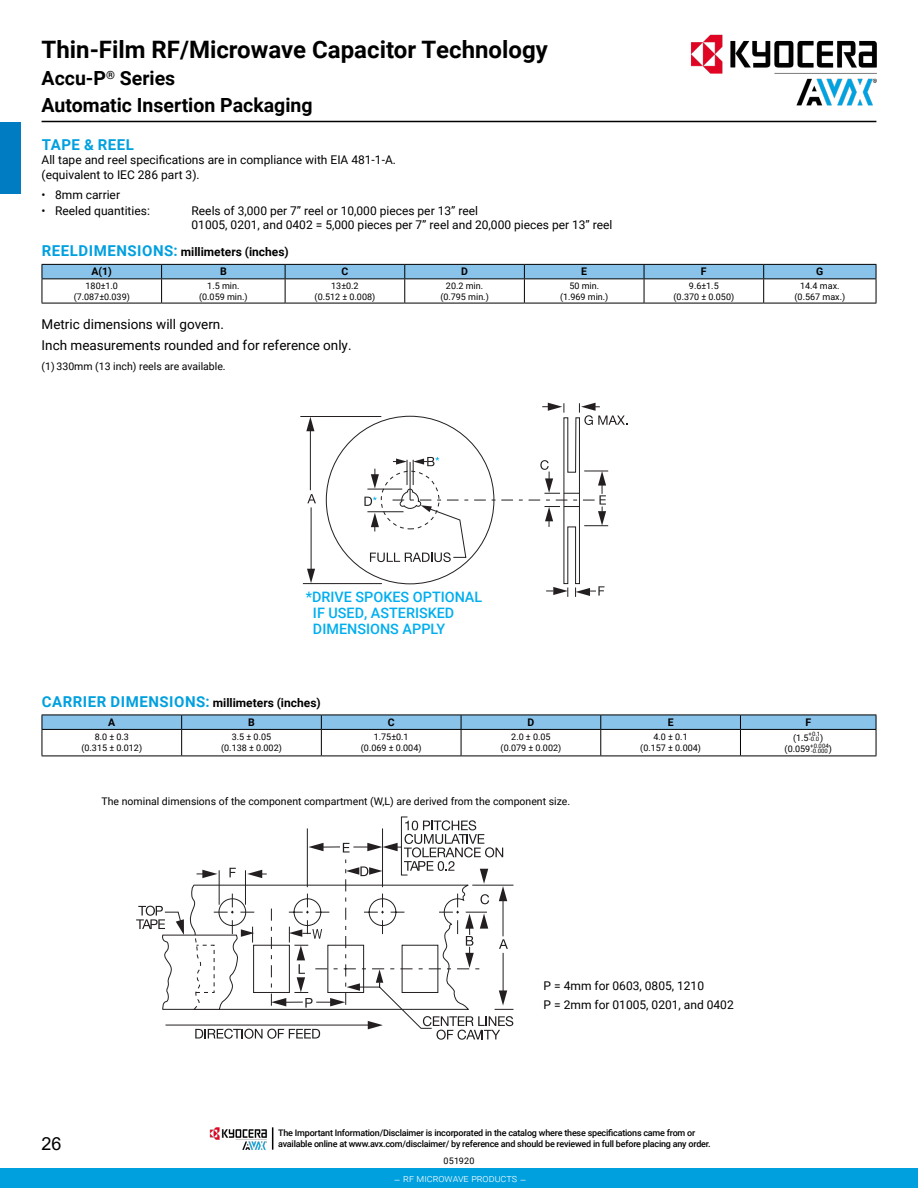
<style>
.page{position:relative;width:918px;height:1188px;background:#fff}
.page>*{position:absolute;margin:0;border:0;box-sizing:border-box;transform-origin:0 0}
.t1{font:700 24px "Roboto";color:#000}
.t2{font:700 19.5px "Roboto";color:#000}
.t3{font:18px "Arial";color:#000}
.t4{font:700 15px "Roboto";letter-spacing:.035em;color:#00a0df}
.t5{font:500 14.4px/15.9px "Roboto";color:#00aeef}
.t6{font:13.5px/20.9px "Roboto";color:#000}
.t7{font:12px/14.4px "Roboto";color:#000}
.t8{font:700 12px "Roboto";color:#000}
.t9{font:10.5px "Roboto";color:#000}
.t10{font:300 10.5px "Roboto";color:#fff}
.t11{font:700 10.5px "Roboto";color:#000}
.t12{font:9px/10.8px "Roboto";color:#000;text-align:center}
.t13{font:500 9px/10.8px "Roboto";letter-spacing:-.025em;color:#000}
.t14{font:6px/4.9px "Roboto";color:#000}
.s1{font-size:15px;color:#00a0df}
.s2{font-size:9px}
</style>
<div class="page">
<hr style="left:42px;top:121px;width:834px;height:1px;background:#000">
<div style="left:0;top:122px;width:21px;height:72px;background:#007cc2"></div>
<svg style="left:364px;top:403px;width:263px;height:194px"></svg>
<svg style="left:306px;top:417px;width:8px;height:14px"></svg>
<hr style="left:310px;top:430px;width:1px;height:60px;background:#231f20">
<hr style="left:311px;top:507px;width:1px;height:63px;background:#231f20">
<svg style="left:307px;top:569px;width:8px;height:14px"></svg>
<svg style="left:307px;top:494px;width:9px;height:9px"></svg>
<hr style="left:303px;top:583px;width:79px;height:1px;background:#231f20">
<hr style="left:300px;top:416px;width:81px;height:1px;background:#231f20">
<div style="left:401px;top:817px;width:7px;height:58px;border:1px solid #231f20"></div>
<svg style="left:136px;top:820px;width:377px;height:220px"></svg>
<svg style="left:42px;top:264px;width:835px;height:39px"></svg>
<hr style="left:42px;top:303px;width:120px;height:1px;background:#000">
<hr style="left:162px;top:303px;width:123px;height:1px;background:#000">
<hr style="left:285px;top:303px;width:120px;height:1px;background:#000">
<hr style="left:405px;top:303px;width:119px;height:1px;background:#000">
<hr style="left:524px;top:303px;width:120px;height:1px;background:#000">
<hr style="left:644px;top:303px;width:120px;height:1px;background:#000">
<hr style="left:764px;top:303px;width:112px;height:1px;background:#000">
<svg style="left:42px;top:715px;width:835px;height:41px"></svg>
<hr style="left:42px;top:756px;width:140px;height:1px;background:#000">
<hr style="left:182px;top:756px;width:139px;height:1px;background:#000">
<hr style="left:321px;top:756px;width:140px;height:1px;background:#000">
<hr style="left:461px;top:756px;width:140px;height:1px;background:#000">
<hr style="left:601px;top:756px;width:139px;height:1px;background:#000">
<hr style="left:740px;top:756px;width:136px;height:1px;background:#000">
<img style="left:669px;top:34px;width:208px;height:87px">
<div style="left:0;top:1169px;width:918px;height:19px;background:#00a0df"></div>
<img style="left:210px;top:1127px;width:57px;height:23px">
<svg style="left:272px;top:1127px;width:1px;height:23px"></svg>
<h1 class="t1" style="left:42px;top:33px;width:508px">Thin-Film RF/Microwave Capacitor Technology</h1>
<h2 class="t2" style="left:42px;top:92px;width:273px">Automatic Insertion Packaging</h2>
<h2 class="t2" style="left:42px;top:65px;width:135px">Accu-P<sup>®</sup> Series</h2>
<p class="t4" style="left:42px;top:134px;width:94px">TAPE &amp; REEL</p>
<p class="t7" style="left:42px;top:152px;width:356px">All tape and reel specifications are in compliance with EIA 481-1-A. (equivalent to IEC 286 part 3).</p>
<p class="t7" style="left:42px;top:187px;width:80px">• 8mm carrier</p>
<p class="t7" style="left:42px;top:203px;width:110px">• Reeled quantities:</p>
<p class="t7" style="left:192px;top:203px;width:422px">Reels of 3,000 per 7” reel or 10,000 pieces per 13” reel<br>01005, 0201, and 0402 = 5,000 pieces per 7” reel and 20,000 pieces per 13” reel</p>
<p class="t8" style="left:42px;top:244px;width:249px"><span class="s1">REELDIMENSIONS:</span> millimeters (inches)</p>
<p class="t11" style="left:92px;top:264px;width:22px">A(1)</p>
<p class="t11" style="left:220px;top:264px;width:8px">B</p>
<p class="t11" style="left:342px;top:264px;width:8px">C</p>
<p class="t11" style="left:461px;top:264px;width:8px">D</p>
<p class="t11" style="left:581px;top:264px;width:7px">E</p>
<p class="t11" style="left:701px;top:264px;width:7px">F</p>
<p class="t11" style="left:816px;top:264px;width:9px">G</p>
<p class="t12" style="left:74px;top:280px;width:58px">180±1.0 (7.087±0.039)</p>
<p class="t12" style="left:199px;top:280px;width:50px">1.5 min. (0.059 min.)</p>
<p class="t12" style="left:315px;top:280px;width:62px">13±0.2<br>(0.512 ± 0.008)</p>
<p class="t12" style="left:440px;top:280px;width:50px">20.2 min. (0.795 min.)</p>
<p class="t12" style="left:560px;top:280px;width:50px">50 min. (1.969 min.)</p>
<p class="t12" style="left:674px;top:280px;width:62px">9.6±1.5<br>(0.370 ± 0.050)</p>
<p class="t12" style="left:795px;top:280px;width:52px">14.4 max. (0.567 max.)</p>
<p class="t6" style="left:42px;top:314px;width:312px">Metric dimensions will govern.<br>Inch measurements rounded and for reference only.</p>
<p class="t9" style="left:42px;top:359px;width:186px">(1) 330mm (13 inch) reels are available.</p>
<p class="t5" style="left:313px;top:588px;width:171px;text-indent:-7px">*DRIVE SPOKES OPTIONAL<br>IF USED, ASTERISKED<br>DIMENSIONS APPLY</p>
<p class="t8" style="left:42px;top:694px;width:280px"><span class="s1">CARRIER DIMENSIONS:</span> millimeters (inches)</p>
<p class="t11" style="left:108px;top:715px;width:9px">A</p>
<p class="t11" style="left:248px;top:715px;width:8px">B</p>
<p class="t11" style="left:388px;top:715px;width:8px">C</p>
<p class="t11" style="left:528px;top:715px;width:8px">D</p>
<p class="t11" style="left:668px;top:715px;width:7px">E</p>
<p class="t11" style="left:805px;top:715px;width:7px">F</p>
<p class="t12" style="left:81px;top:732px;width:62px">8.0 ± 0.3 (0.315 ± 0.012)</p>
<p class="t12" style="left:221px;top:732px;width:62px">3.5 ± 0.05 (0.138 ± 0.002)</p>
<p class="t12" style="left:361px;top:732px;width:62px">1.75±0.1 (0.069 ± 0.004)</p>
<p class="t12" style="left:501px;top:732px;width:62px">2.0 ± 0.05 (0.079 ± 0.002)</p>
<p class="t12" style="left:640px;top:732px;width:62px">4.0 ± 0.1 (0.157 ± 0.004)</p>
<p class="t12" style="left:793px;top:732px;width:17px">(1.5</p>
<p class="t14" style="left:809px;top:731px;width:16px">+0.1 -0.0 <span class="s2">)</span></p>
<p class="t12" style="left:785px;top:743px;width:27px">(0.059</p>
<p class="t14" style="left:810px;top:743px;width:23px">+0.004 -0.000 <span class="s2">)</span></p>
<p class="t9" style="left:102px;top:794px;width:470px">The nominal dimensions of the component compartment (W,L) are derived from the component size.</p>
<h3 class="t3" style="left:42px;top:1131px;width:22px">26</h3>
<p class="t7" style="left:544px;top:976px;width:192px;line-height:19px">P = 4mm for 0603, 0805, 1210<br>P = 2mm for 01005, 0201, and 0402</p>
<p class="t13" style="left:278px;top:1127px;width:434px">The Important Information/Disclaimer is incorporated in the catalog where these specifications came from or available online at www.avx.com/disclaimer/ by reference and should be reviewed in full before placing any order.</p>
<p class="t12" style="left:444px;top:1155px;width:32px">051920</p>
<p class="t10" style="left:394px;top:1171px;width:134px">– rf microwave products –</p>
</div>
